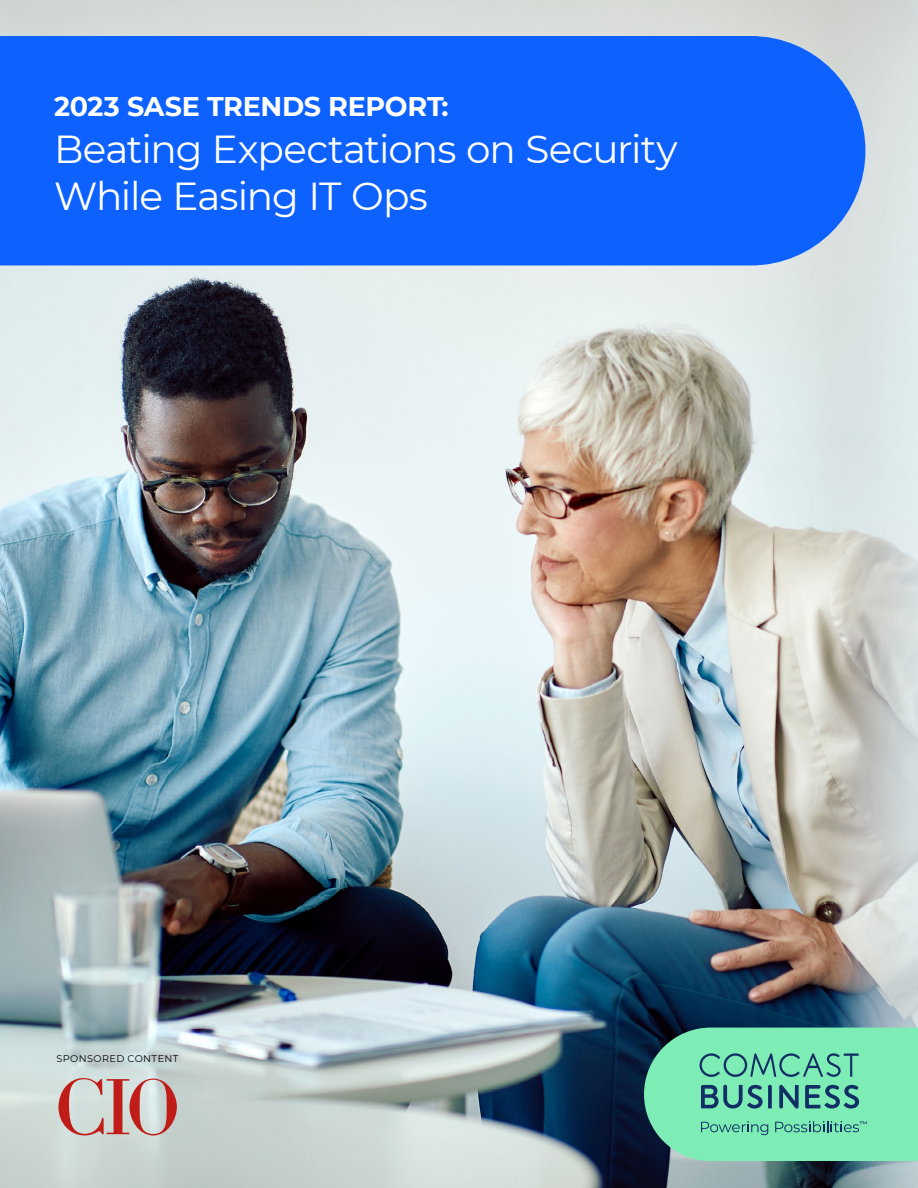
<style>
.page{position:relative;width:918px;height:1188px;background:#fff}
.page>*{position:absolute;margin:0;border:0;box-sizing:border-box;transform-origin:0 0}
.t1{font:39px/46.8px "Montserrat";letter-spacing:-.025em;color:#fff}
.t2{font:700 27px "Montserrat";letter-spacing:-.015em;color:#fff}
.t3{font:9.75px "Montserrat";letter-spacing:.04em;color:#000101}
</style>
<div class="page">
<img style="left:0;top:0;width:918px;height:1188px">
<div style="left:0;top:36px;width:865px;height:230px;background:#0d61ff"></div>
<svg style="left:644px;top:1028px;width:274px;height:133px;background:#6fd4a8"></svg>
<svg style="left:59px;top:1078px;width:118px;height:57px;background:#cca6a3"></svg>
<p class="t2" style="left:54px;top:87px;width:396px">2023 SASE TRENDS REPORT:</p>
<p class="t1" style="left:54px;top:125px;width:625px">Beating Expectations on Security<br>While Easing IT Ops</p>
<p class="t3" style="left:56px;top:1052px;width:123px">SPONSORED CONTENT</p>
</div>
